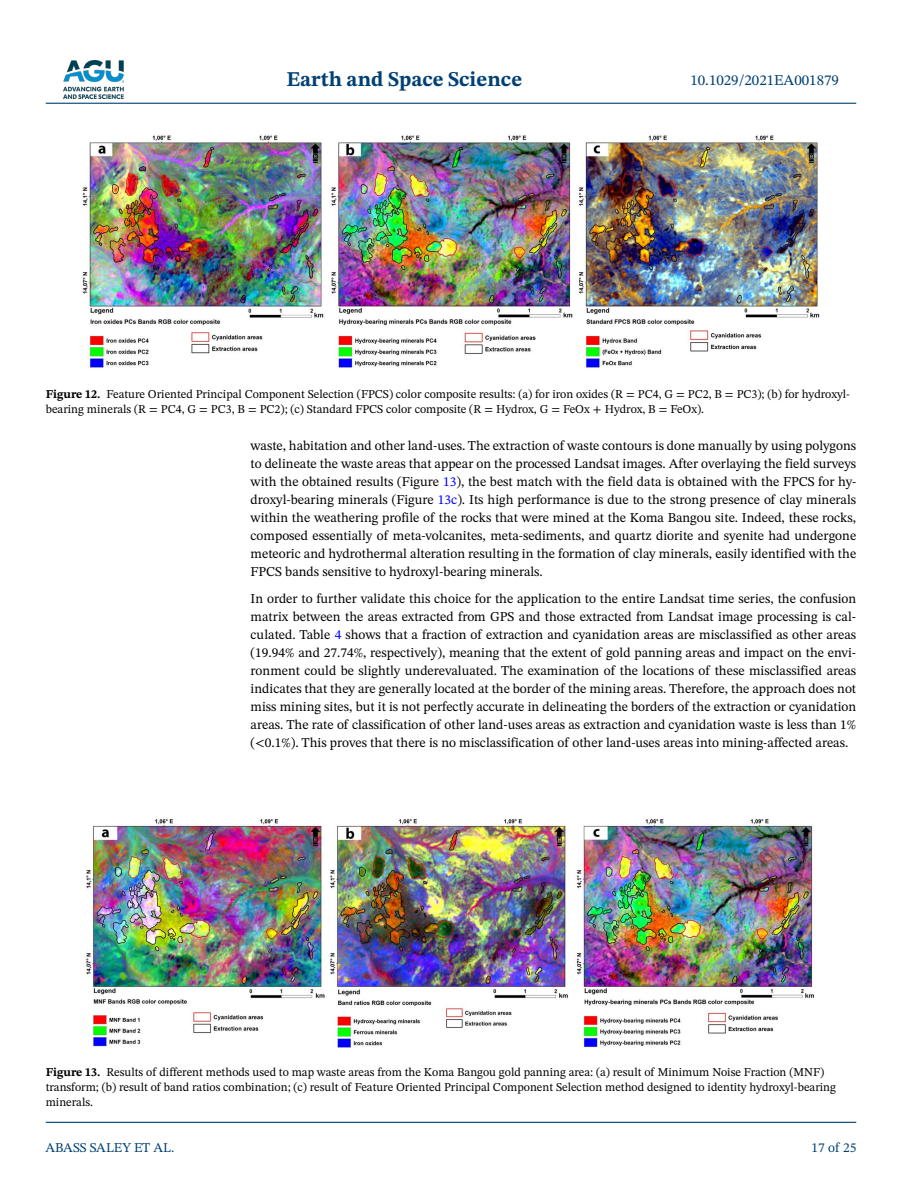
<style>
.page{position:relative;width:902px;height:1183px;background:#fff}
.page>*{position:absolute;margin:0;border:0;box-sizing:border-box;transform-origin:0 0}
.t1{font:700 21px "STIX Two Text";color:#004174}
.t2{font:15px "STIX Two Text";color:#004174}
.t3{font:13.5px/18px "STIX Two Text";color:#000;text-align:justify}
.t4{font:13.5px "STIX Two Text";color:#004174}
.t5{font:12px/15px "STIX Two Text";color:#000}
.s1{font-weight:700}
.s2{color:#00f}
</style>
<div class="page">
<img style="left:63px;top:60px;width:60px;height:39px">
<hr style="left:46px;top:103px;width:810px;height:1px;background:#004174">
<hr style="left:46px;top:1121px;width:810px;height:1px;background:#004174">
<img style="left:82px;top:135px;width:738px;height:234px">
<img style="left:86px;top:819px;width:728px;height:228px">
<h1 class="t1" style="left:286px;top:64px;width:237px">Earth and Space Science</h1>
<p class="t2" style="left:690px;top:69px;width:150px">10.1029/2021EA001879</p>
<p class="t5" style="left:46px;top:386px;width:805px"><span class="s1">Figure 12.</span> Feature Oriented Principal Component Selection (FPCS) color composite results: (a) for iron oxides (R = PC4, G = PC2, B = PC3); (b) for hydroxyl&shy;bearing minerals (R = PC4, G = PC3, B = PC2); (c) Standard FPCS color composite (R = Hydrox, G = FeOx + Hydrox, B = FeOx).</p>
<p class="t3" style="left:250px;top:436px;width:607px">waste, habitation and other land-uses. The extraction of waste contours is done manually by using polygons to delineate the waste areas that appear on the processed Landsat images. After overlaying the field surveys with the obtained results (Figure <span class="s2">13</span>), the best match with the field data is obtained with the FPCS for hy&shy;droxyl-bearing minerals (Figure <span class="s2">13c</span>). Its high performance is due to the strong presence of clay minerals within the weathering profile of the rocks that were mined at the Koma Bangou site. Indeed, these rocks, composed essentially of meta-volcanites, meta-sediments, and quartz diorite and syenite had undergone meteoric and hydrothermal alteration resulting in the formation of clay minerals, easily identified with the FPCS bands sensitive to hydroxyl-bearing minerals.</p>
<p class="t3" style="left:250px;top:589px;width:607px">In order to further validate this choice for the application to the entire Landsat time series, the confusion matrix between the areas extracted from GPS and those extracted from Landsat image processing is cal&shy;culated. Table <span class="s2">4</span> shows that a fraction of extraction and cyanidation areas are misclassified as other areas (19.94% and 27.74%, respectively), meaning that the extent of gold panning areas and impact on the envi&shy;ronment could be slightly underevaluated. The examination of the locations of these misclassified areas indicates that they are generally located at the border of the mining areas. Therefore, the approach does not miss mining sites, but it is not perfectly accurate in delineating the borders of the extraction or cyanidation areas. The rate of classification of other land-uses areas as extraction and cyanidation waste is less than 1% (&lt;0.1%). This proves that there is no misclassification of other land-uses areas into mining-affected areas.</p>
<p class="t5" style="left:46px;top:1064px;width:791px"><span class="s1">Figure 13.</span> Results of different methods used to map waste areas from the Koma Bangou gold panning area: (a) result of Minimum Noise Fraction (MNF) transform; (b) result of band ratios combination; (c) result of Feature Oriented Principal Component Selection method designed to identity hydroxyl-bearing minerals.</p>
<p class="t4" style="left:45px;top:1137px;width:130px">ABASS SALEY ET AL.</p>
<p class="t4" style="left:811px;top:1137px;width:46px">17 of 25</p>
</div>
